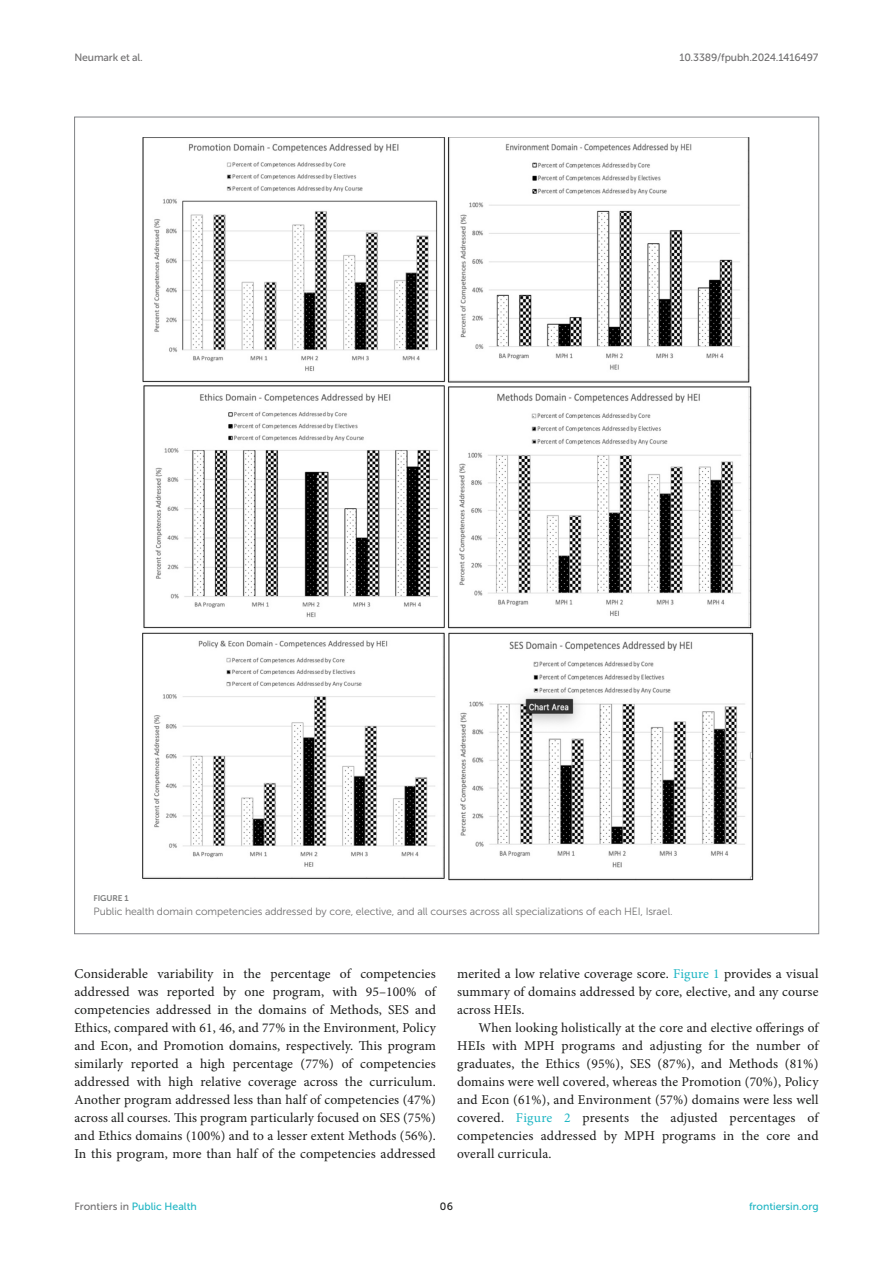
<style>
.page{position:relative;width:893px;height:1263px;background:#fff}
.page>*{position:absolute;margin:0;border:0;box-sizing:border-box;transform-origin:0 0}
.TEXT_FLUSH{font:13.5px/18px "Minion Pro";letter-spacing:.01em;color:#1b1c1b;text-align:justify}
.TEXT{font:13.5px/18px "Minion Pro";letter-spacing:.015em;color:#1b1c1b;text-align:justify}
.FIG_LEG{font:10.5px "Museo Sans 300";letter-spacing:-.01em;color:#706f70}
.t1{font:10.5px "Museo Sans 500";letter-spacing:-.015em;color:#706f70}
.t2{font:10.5px "Museo Sans 500";color:#1db5c3}
.t3{font:10.5px "Museo Sans 500";color:#1b1c1b}
.FIG_HD{font:8.25px "Museo Sans 700";letter-spacing:-.01em;color:#7e7f7f}
.s1{color:#1db5c3}
.s2{color:#706f70}
</style>
<div class="page">
<img style="left:142px;top:137px;width:612px;height:744px">
<p class="t1" style="left:74px;top:51px;width:70px">Neumark et al.</p>
<p class="t1" style="left:679px;top:51px;width:141px">10.3389/fpubh.2024.1416497</p>
<p class="FIG_HD" style="left:94px;top:894px;width:37px">FIGURE 1</p>
<p class="FIG_LEG" style="left:94px;top:905px;width:581px">Public health domain competencies addressed by core, elective, and all courses across all specializations of each HEI, Israel.</p>
<p class="TEXT_FLUSH" style="left:74px;top:965px;width:363px">Considerable variability in the percentage of competencies addressed was reported by one program, with 95–100% of competencies addressed in the domains of Methods, SES and Ethics, compared with 61, 46, and 77% in the Environment, Policy and Econ, and Promotion domains, respectively. This program similarly reported a high percentage (77%) of competencies addressed with high relative coverage across the curriculum.<br>Another program addressed less than half of competencies (47%) across all courses. This program particularly focused on SES (75%) and Ethics domains (100%) and to a lesser extent Methods (56%).<br>In this program, more than half of the competencies addressed</p>
<p class="TEXT_FLUSH" style="left:457px;top:965px;width:363px">merited a low relative coverage score. <span class="s1">Figure 1</span> provides a visual summary of domains addressed by core, elective, and any course across HEIs.</p>
<p class="TEXT" style="left:457px;top:1019px;width:363px;text-indent:21px">When looking holistically at the core and elective offerings of HEIs with MPH programs and adjusting for the number of graduates, the Ethics (95%), SES (87%), and Methods (81%) domains were well covered, whereas the Promotion (70%), Policy and Econ (61%), and Environment (57%) domains were less well covered. <span class="s1">Figure 2</span> presents the adjusted percentages of competencies addressed by MPH programs in the core and overall curricula.</p>
<p class="t2" style="left:74px;top:1200px;width:124px"><span class="s2">Frontiers in</span> Public Health</p>
<p class="t3" style="left:440px;top:1200px;width:15px">06</p>
<p class="t2" style="left:749px;top:1200px;width:71px">frontiersin.org</p>
</div>
